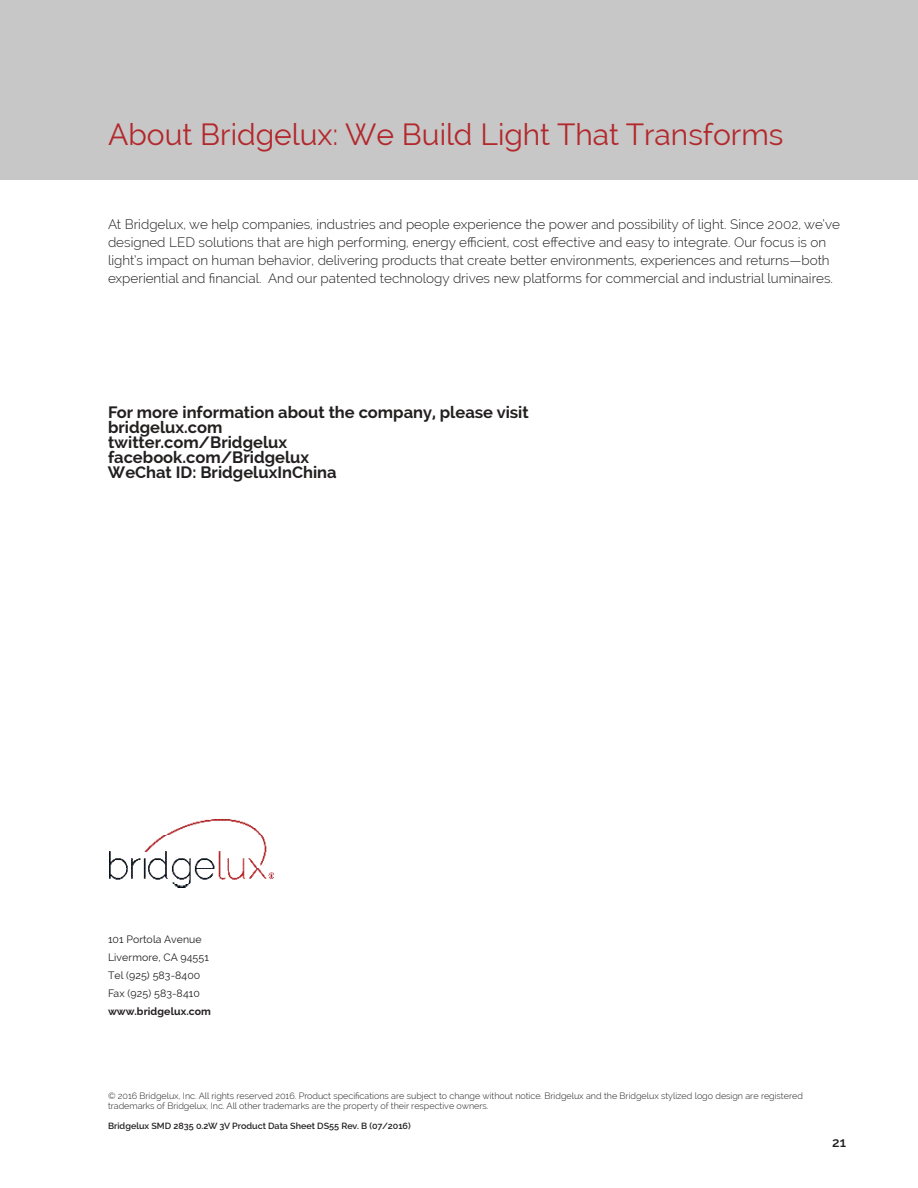
<style>
.page{position:relative;width:918px;height:1188px;background:#fff}
.page>*{position:absolute;margin:0;border:0;box-sizing:border-box;transform-origin:0 0}
.t1{font:30px "Raleway";color:#b2282c}
.t2{font:700 16.5px/15px "Raleway";color:#221f1f}
.t3{font:300 13.5px/18px "Raleway";color:#221f1f}
.t4{font:600 13.5px "Raleway";color:#221f1f}
.t5{font:10.5px/18px "Raleway";letter-spacing:.01em;color:#221f1f}
.t6{font:700 10.5px "Raleway";letter-spacing:.01em;color:#221f1f}
.t7{font:300 9px/10.5px "Raleway";color:#221f1f}
.t8{font:600 9px "Raleway";color:#221f1f}
</style>
<div class="page">
<div style="left:0;top:0;width:918px;height:180px;background:#c8c7c7"></div>
<img style="left:109px;top:820px;width:164px;height:67px">
<h1 class="t1" style="left:108px;top:123px;width:677px">About Bridgelux: We Build Light That Transforms</h1>
<p class="t3" style="left:108px;top:216px;width:734px">At Bridgelux, we help companies, industries and people experience the power and possibility of light. Since 2002, we’ve designed LED solutions that are high performing, energy e昀케cient, cost e昀昀ective and easy to integrate. Our focus is on light’s impact on human behavior, delivering products that create better environments, experiences and returns—both experiential and 昀椀nancial. And our patented technology drives new platforms for commercial and industrial luminaires.</p>
<p class="t2" style="left:108px;top:406px;width:422px">For more information about the company, please visit bridgelux.com<br>twitter.com/Bridgelux<br>facebook.com/Bridgelux<br>WeChat ID: BridgeluxInChina</p>
<p class="t5" style="left:108px;top:931px;width:102px">101 Portola Avenue<br>Livermore, CA 94551<br>Tel (925) 583-8400<br>Fax (925) 583-8410</p>
<p class="t6" style="left:108px;top:1007px;width:105px">www.bridgelux.com</p>
<p class="t7" style="left:108px;top:1091px;width:696px">© 2016 Bridgelux, Inc. All rights reserved 2016. Product speci昀椀cations are subject to change without notice. Bridgelux and the Bridgelux stylized logo design are registered trademarks of Bridgelux, Inc. All other trademarks are the property of their respective owners.</p>
<p class="t8" style="left:108px;top:1121px;width:304px">Bridgelux SMD 2835 （0.2W 3V Product Data Sheet DS55 Rev. B (07/2016)</p>
<p class="t4" style="left:832px;top:1137px;width:15px">21</p>
</div>
